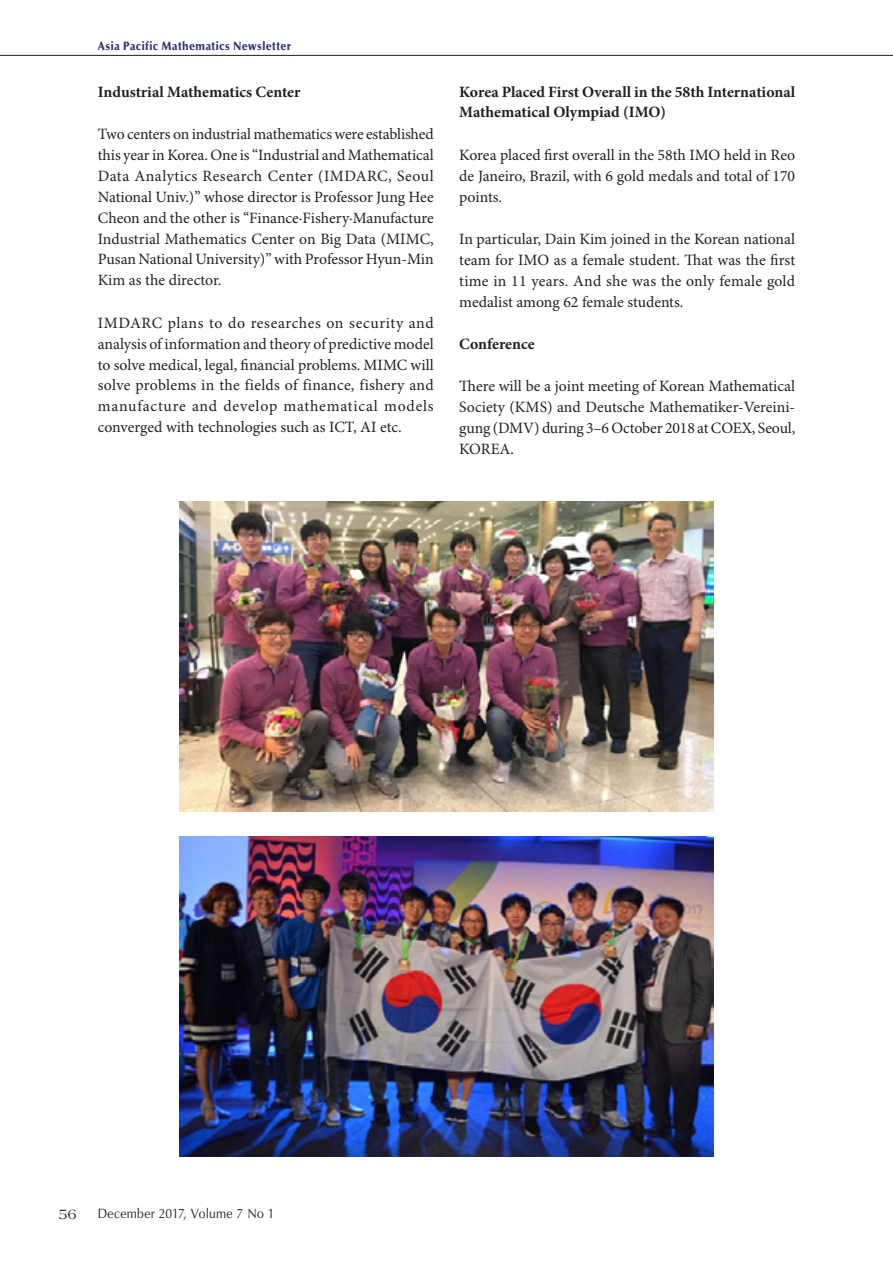
<style>
.page{position:relative;width:893px;height:1263px;background:#fff}
.page>*{position:absolute;margin:0;border:0;box-sizing:border-box;transform-origin:0 0}
.t1{font:15.75px/21px "Minion Pro";letter-spacing:-.005em;color:#231f20;text-align:justify}
.t2{font:700 15.75px/21px "Minion Pro";color:#231f20}
.t3{font:15px "Americana Std";color:#231f20;scale:.9 1}
.t4{font:13.5px "Optima LT Std";letter-spacing:.02em;color:#231f20;scale:.9 1}
.t5{font:900 12px "Optima LT Std";letter-spacing:.04em;color:#2e2d77;scale:.9 1}
</style>
<div class="page">
<img style="left:180px;top:837px;width:534px;height:320px">
<img style="left:180px;top:501px;width:534px;height:310px">
<hr style="left:0;top:55px;width:893px;height:1px;background:#231f20">
<p class="t5" style="left:98px;top:39px;width:216px">Asia Pacific Mathematics Newsletter</p>
<p class="t2" style="left:98px;top:82px;width:204px">Industrial Mathematics Center</p>
<p class="t1" style="left:98px;top:124px;width:337px">Two centers on industrial mathematics were established this year in Korea. One is “Industrial and Mathematical Data Analytics Research Center (IMDARC, Seoul National Univ.)” whose director is Professor Jung Hee Cheon and the other is “Finance·Fishery·Manufacture Industrial Mathematics Center on Big Data (MIMC, Pusan National University)” with Professor Hyun-Min Kim as the director.</p>
<p class="t1" style="left:98px;top:313px;width:337px">IMDARC plans to do researches on security and analysis of information and theory of predictive model to solve medical, legal, financial problems. MIMC will solve problems in the fields of finance, fishery and manufacture and develop mathematical models converged with technologies such as ICT, AI etc.</p>
<p class="t2" style="left:459px;top:82px;width:337px">Korea Placed First Overall in the 58th International<br>Mathematical Olympiad (IMO)</p>
<p class="t1" style="left:459px;top:145px;width:337px">Korea placed first overall in the 58th IMO held in Reo de Janeiro, Brazil, with 6 gold medals and total of 170 points.</p>
<p class="t1" style="left:459px;top:229px;width:337px">In particular, Dain Kim joined in the Korean national team for IMO as a female student. That was the first time in 11 years. And she was the only female gold medalist among 62 female students.</p>
<p class="t2" style="left:459px;top:334px;width:77px">Conference</p>
<p class="t1" style="left:459px;top:376px;width:338px">There will be a joint meeting of Korean Mathematical Society (KMS) and Deutsche Mathematiker-Vereini&shy;gung (DMV) during 3–6 October 2018 at COEX, Seoul, KOREA.</p>
<p class="t3" style="left:59px;top:1206px;width:21px">56</p>
<p class="t4" style="left:98px;top:1206px;width:198px">December 2017, Volume 7 No 1</p>
</div>
